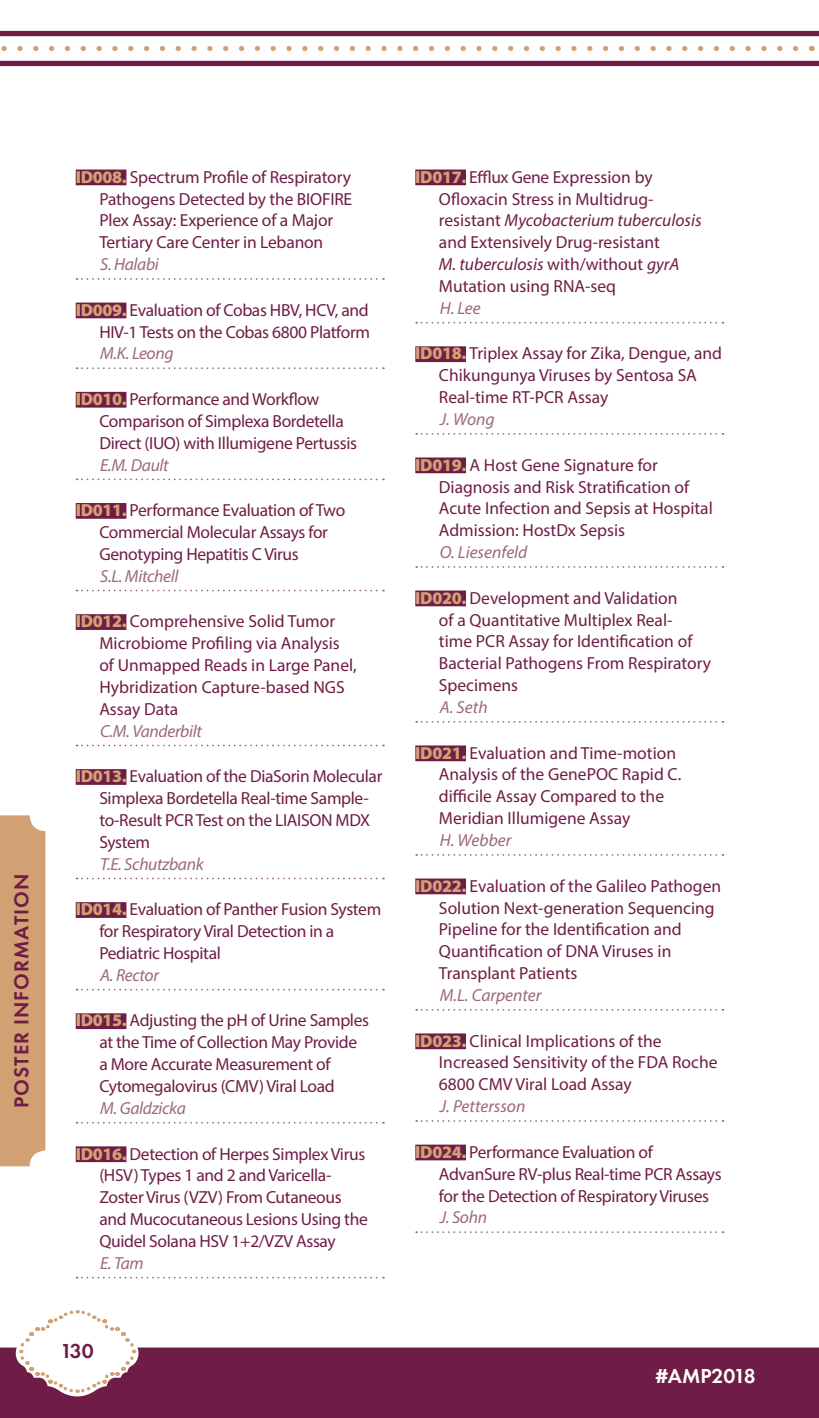
<style>
.page{position:relative;width:819px;height:1418px;background:#fff}
.page>*{position:absolute;margin:0;border:0;box-sizing:border-box;transform-origin:0 0}
.Tab_Text{font:600 21px "Futura PT";letter-spacing:.05em;color:#6f1d46}
.t1{font:600 21px "Futura PT";color:#fff}
.Poster_List_with_GRE{font:17.5px/21.9px "Myriad Pro";letter-spacing:-.01em;color:#6f1d46}
.Poster_Name{font:italic 17.5px "Myriad Pro";letter-spacing:-.02em;color:#9c697a}
.Poster_Name-2{font:italic 17.5px "Myriad Pro";color:#9c697a}
.s1{font-weight:900;color:#d2a173}
.s2{font-style:italic}
</style>
<div class="page">
<div style="left:76px;top:169px;width:50px;height:16px;background:#6f1d46"></div>
<svg style="left:77px;top:278px;width:307px;height:2px"></svg>
<div style="left:76px;top:302px;width:50px;height:16px;background:#6f1d46"></div>
<svg style="left:77px;top:367px;width:307px;height:2px"></svg>
<div style="left:76px;top:392px;width:50px;height:15px;background:#6f1d46"></div>
<svg style="left:77px;top:478px;width:307px;height:2px"></svg>
<div style="left:76px;top:503px;width:50px;height:16px;background:#6f1d46"></div>
<svg style="left:77px;top:589px;width:307px;height:2px"></svg>
<div style="left:76px;top:614px;width:50px;height:16px;background:#6f1d46"></div>
<svg style="left:77px;top:744px;width:307px;height:2px"></svg>
<div style="left:76px;top:769px;width:50px;height:16px;background:#6f1d46"></div>
<svg style="left:77px;top:877px;width:307px;height:2px"></svg>
<div style="left:76px;top:902px;width:50px;height:16px;background:#6f1d46"></div>
<svg style="left:77px;top:988px;width:307px;height:2px"></svg>
<div style="left:76px;top:1013px;width:50px;height:16px;background:#6f1d46"></div>
<svg style="left:77px;top:1121px;width:307px;height:2px"></svg>
<div style="left:76px;top:1146px;width:50px;height:16px;background:#6f1d46"></div>
<svg style="left:77px;top:1276px;width:307px;height:2px"></svg>
<div style="left:415px;top:169px;width:51px;height:16px;background:#6f1d46"></div>
<svg style="left:416px;top:322px;width:308px;height:1px"></svg>
<div style="left:415px;top:346px;width:51px;height:16px;background:#6f1d46"></div>
<svg style="left:416px;top:433px;width:308px;height:2px"></svg>
<div style="left:415px;top:457px;width:51px;height:16px;background:#6f1d46"></div>
<svg style="left:416px;top:566px;width:308px;height:2px"></svg>
<div style="left:415px;top:590px;width:51px;height:16px;background:#6f1d46"></div>
<svg style="left:416px;top:721px;width:308px;height:1px"></svg>
<div style="left:415px;top:745px;width:51px;height:16px;background:#6f1d46"></div>
<svg style="left:416px;top:854px;width:308px;height:1px"></svg>
<div style="left:415px;top:878px;width:51px;height:16px;background:#6f1d46"></div>
<svg style="left:416px;top:1009px;width:308px;height:1px"></svg>
<div style="left:415px;top:1033px;width:51px;height:16px;background:#6f1d46"></div>
<svg style="left:416px;top:1120px;width:308px;height:1px"></svg>
<div style="left:415px;top:1144px;width:51px;height:16px;background:#6f1d46"></div>
<svg style="left:416px;top:1231px;width:308px;height:2px"></svg>
<div style="left:0;top:815px;width:45px;height:351px;background:#d2a173"></div>
<div style="left:0;top:1347px;width:819px;height:71px;background:#6f1d46"></div>
<svg style="left:17px;top:1310px;width:120px;height:84px"></svg>
<svg style="left:1px;top:46px;width:795px;height:5px"></svg>
<div style="left:0;top:31px;width:819px;height:5px;background:#6f1d46"></div>
<div style="left:0;top:61px;width:819px;height:5px;background:#6f1d46"></div>
<p class="Tab_Text" style="left:8px;top:1108px;width:236px;rotate:-90deg">POSTER INFORMATION</p>
<p class="Poster_List_with_GRE" style="left:99px;top:166px;width:254px;text-indent:-24px"><span class="s1">ID008.</span> Spectrum Profile of Respiratory Pathogens Detected by the BIOFIRE Plex Assay: Experience of a Major Tertiary Care Center in Lebanon</p>
<p class="Poster_Name" style="left:100px;top:253px;width:60px">S. Halabi</p>
<p class="Poster_List_with_GRE" style="left:76px;top:299px;width:296px;text-align:right"><span class="s1">ID009.</span> Evaluation of Cobas HBV, HCV, and<br>HIV-1 Tests on the Cobas 6800 Platform</p>
<p class="Poster_Name" style="left:100px;top:343px;width:75px">M.K. Leong</p>
<p class="Poster_List_with_GRE" style="left:99px;top:388px;width:259px;text-indent:-24px"><span class="s1">ID010.</span> Performance and Workflow<br>Comparison of Simplexa Bordetella<br>Direct (IUO) with Illumigene Pertussis</p>
<p class="Poster_Name" style="left:100px;top:454px;width:70px">E.M. Dault</p>
<p class="Poster_List_with_GRE" style="left:99px;top:499px;width:247px;text-indent:-24px"><span class="s1">ID011.</span> Performance Evaluation of Two<br>Commercial Molecular Assays for<br>Genotyping Hepatitis C Virus</p>
<p class="Poster_Name" style="left:100px;top:565px;width:80px">S.L. Mitchell</p>
<p class="Poster_List_with_GRE" style="left:99px;top:610px;width:259px;text-indent:-24px"><span class="s1">ID012.</span> Comprehensive Solid Tumor<br>Microbiome Profiling via Analysis of Unmapped Reads in Large Panel,<br>Hybridization Capture-based NGS<br>Assay Data</p>
<p class="Poster_Name" style="left:100px;top:720px;width:103px">C.M. Vanderbilt</p>
<p class="Poster_List_with_GRE" style="left:99px;top:765px;width:285px;text-indent:-24px"><span class="s1">ID013.</span> Evaluation of the DiaSorin Molecular<br>Simplexa Bordetella Real-time Sample&shy;to-Result PCR Test on the LIAISON MDX<br>System</p>
<p class="Poster_Name" style="left:100px;top:853px;width:105px">T.E. Schutzbank</p>
<p class="Poster_List_with_GRE" style="left:99px;top:898px;width:283px;text-indent:-24px"><span class="s1">ID014.</span> Evaluation of Panther Fusion System for Respiratory Viral Detection in a<br>Pediatric Hospital</p>
<p class="Poster_Name" style="left:100px;top:964px;width:60px">A. Rector</p>
<p class="Poster_List_with_GRE" style="left:99px;top:1009px;width:271px;text-indent:-24px"><span class="s1">ID015.</span> Adjusting the pH of Urine Samples at the Time of Collection May Provide a More Accurate Measurement of Cytomegalovirus (CMV) Viral Load</p>
<p class="Poster_Name" style="left:100px;top:1097px;width:87px">M. Galdzicka</p>
<p class="Poster_List_with_GRE" style="left:99px;top:1142px;width:270px;text-indent:-24px"><span class="s1">ID016.</span> Detection of Herpes Simplex Virus (HSV) Types 1 and 2 and Varicella-Zoster Virus (VZV) From Cutaneous and Mucocutaneous Lesions Using the Quidel Solana HSV 1+2/VZV Assay</p>
<p class="Poster_Name" style="left:100px;top:1252px;width:45px">E. Tam</p>
<p class="Tab_Text" style="left:60px;top:1338px;width:35px">130</p>
<p class="Poster_List_with_GRE" style="left:439px;top:166px;width:264px;text-indent:-24px"><span class="s1">ID017.</span> Efflux Gene Expression by<br>Ofloxacin Stress in Multidrug&shy;resistant <span class="s2">Mycobacterium tuberculosis </span>and Extensively Drug-resistant<br><span class="s2">M. tuberculosis</span> with/without <span class="s2">gyrA<br></span>Mutation using RNA-seq</p>
<p class="Poster_Name" style="left:440px;top:297px;width:42px">H. Lee</p>
<p class="Poster_List_with_GRE" style="left:439px;top:342px;width:285px;text-indent:-24px"><span class="s1">ID018.</span> Triplex Assay for Zika, Dengue, and<br>Chikungunya Viruses by Sentosa SA<br>Real-time RT-PCR Assay</p>
<p class="Poster_Name" style="left:440px;top:408px;width:56px">J. Wong</p>
<p class="Poster_List_with_GRE" style="left:439px;top:453px;width:275px;text-indent:-24px"><span class="s1">ID019.</span> A Host Gene Signature for Diagnosis and Risk Stratification of Acute Infection and Sepsis at Hospital Admission: HostDx Sepsis</p>
<p class="Poster_Name-2" style="left:440px;top:541px;width:89px">O. Liesenfeld</p>
<p class="Poster_List_with_GRE" style="left:439px;top:586px;width:274px;text-indent:-24px"><span class="s1">ID020.</span> Development and Validation<br>of a Quantitative Multiplex Real-<br>time PCR Assay for Identification of<br>Bacterial Pathogens From Respiratory<br>Specimens</p>
<p class="Poster_Name" style="left:440px;top:696px;width:49px">A. Seth</p>
<p class="Poster_List_with_GRE" style="left:439px;top:741px;width:244px;text-indent:-24px"><span class="s1">ID021.</span> Evaluation and Time-motion<br>Analysis of the GenePOC Rapid C. difficile Assay Compared to the<br>Meridian Illumigene Assay</p>
<p class="Poster_Name" style="left:440px;top:829px;width:73px">H. Webber</p>
<p class="Poster_List_with_GRE" style="left:439px;top:874px;width:284px;text-indent:-24px"><span class="s1">ID022.</span> Evaluation of the Galileo Pathogen Solution Next-generation Sequencing Pipeline for the Identification and Quantification of DNA Viruses in Transplant Patients</p>
<p class="Poster_Name-2" style="left:440px;top:984px;width:103px">M.L. Carpenter</p>
<p class="Poster_List_with_GRE" style="left:439px;top:1029px;width:280px;text-indent:-24px"><span class="s1">ID023.</span> Clinical Implications of the<br>Increased Sensitivity of the FDA Roche<br>6800 CMV Viral Load Assay</p>
<p class="Poster_Name-2" style="left:440px;top:1095px;width:87px">J. Pettersson</p>
<p class="Poster_List_with_GRE" style="left:439px;top:1140px;width:284px;text-indent:-24px"><span class="s1">ID024.</span> Performance Evaluation of<br>AdvanSure RV-plus Real-time PCR Assays for the Detection of Respiratory Viruses</p>
<p class="Poster_Name" style="left:440px;top:1206px;width:49px">J. Sohn</p>
<p class="t1" style="left:655px;top:1363px;width:102px">#AMP2018</p>
</div>
